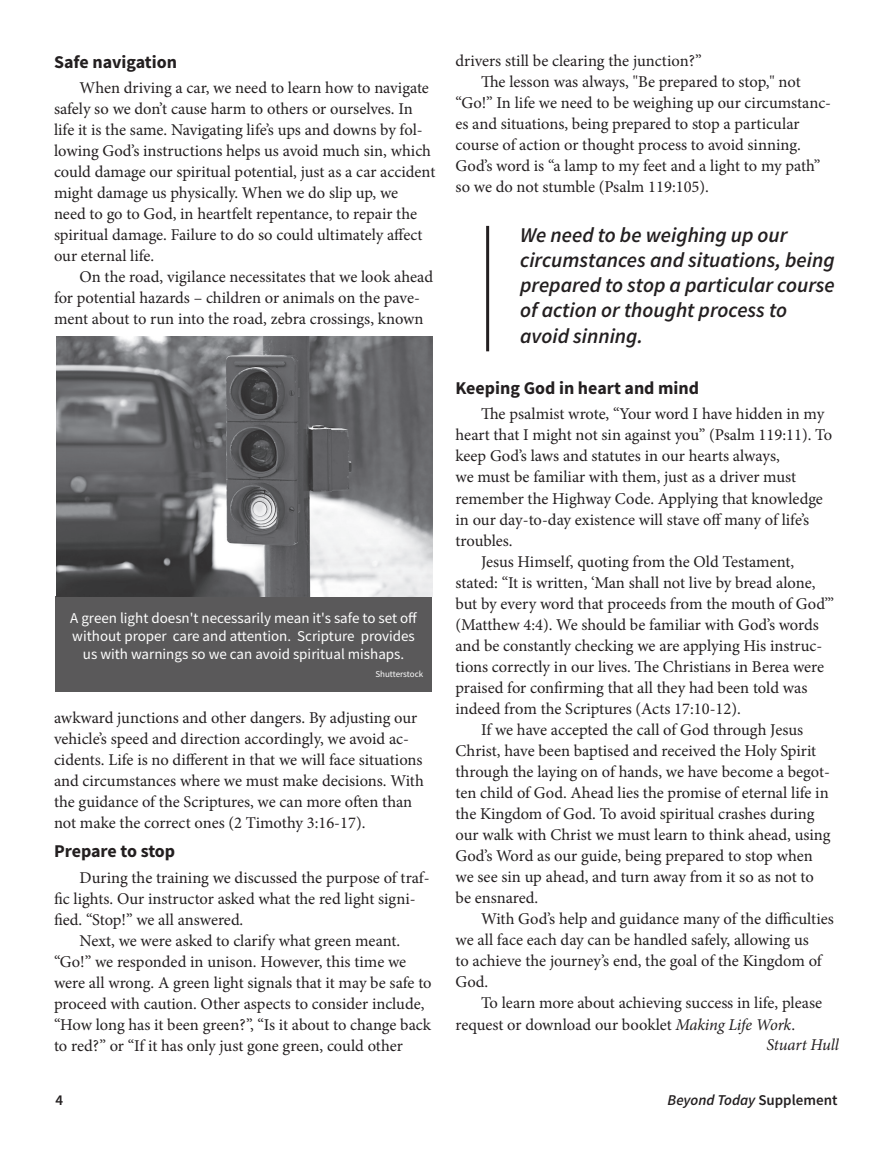
<style>
.page{position:relative;width:893px;height:1161px;background:#fff}
.page>*{position:absolute;margin:0;border:0;box-sizing:border-box;transform-origin:0 0}
.t1{font:italic 600 21px/25.2px "Source Sans Pro";color:#231f20}
.t2{font:700 18px "Source Sans Pro";color:#231f20}
.t3{font:16.5px/21px "Minion Pro";color:#231f20}
.t4{font:italic 16.5px "Minion Pro";letter-spacing:-.005em;color:#231f20}
.t5{font:15px/18px "Source Sans Pro";color:#fff;text-align:center}
.t6{font:italic 600 15px "Source Sans Pro";color:#231f20}
.t7{font:600 15px "Source Sans Pro";color:#231f20}
.t8{font:9px "Source Sans Pro";color:#fff}
.s1{font-style:italic}
.s2{font-style:normal}
</style>
<div class="page">
<div style="left:56px;top:596px;width:376px;height:96px;background:#5a595a"></div>
<img style="left:56px;top:336px;width:377px;height:260px">
<hr style="left:486px;top:226px;width:3px;height:125px;background:#231f20">
<p class="t2" style="left:54px;top:49px;width:125px">Safe navigation</p>
<p class="t3" style="left:54px;top:77px;width:383px;text-indent:26px">When driving a car, we need to learn how to navigate safely so we don’t cause harm to others or ourselves. In life it is the same. Navigating life’s ups and downs by fol&shy;lowing God’s instructions helps us avoid much sin, which could damage our spiritual potential, just as a car accident might damage us physically. When we do slip up, we<br>need to go to God, in heartfelt repentance, to repair the spiritual damage. Failure to do so could ultimately affect our eternal life.</p>
<p class="t3" style="left:54px;top:266px;width:381px;text-indent:26px">On the road, vigilance necessitates that we look ahead for potential hazards – children or animals on the pave&shy;ment about to run into the road, zebra crossings, known</p>
<p class="t5" style="left:70px;top:608px;width:349px">A green light doesn't necessarily mean it's safe to set off without proper care and attention. Scripture provides us with warnings so we can avoid spiritual mishaps.</p>
<p class="t8" style="left:375px;top:668px;width:49px">Shutterstock</p>
<p class="t3" style="left:54px;top:707px;width:371px">awkward junctions and other dangers. By adjusting our vehicle’s speed and direction accordingly, we avoid ac&shy;cidents. Life is no different in that we will face situations and circumstances where we must make decisions. With the guidance of the Scriptures, we can more often than not make the correct ones (2 Timothy 3:16-17).</p>
<p class="t2" style="left:54px;top:839px;width:123px">Prepare to stop</p>
<p class="t3" style="left:80px;top:867px;width:352px">During the training we discussed the purpose of traf-</p>
<p class="t3" style="left:54px;top:888px;width:363px">fic lights. Our instructor asked what the red light signi-</p>
<p class="t3" style="left:54px;top:909px;width:191px">fied. “Stop!” we all answered.</p>
<p class="t3" style="left:80px;top:930px;width:322px">Next, we were asked to clarify what green meant.</p>
<p class="t3" style="left:54px;top:951px;width:354px">“Go!” we responded in unison. However, this time we</p>
<p class="t3" style="left:54px;top:972px;width:379px">were all wrong. A green light signals that it may be safe to</p>
<p class="t3" style="left:54px;top:993px;width:372px">proceed with caution. Other aspects to consider include,</p>
<p class="t3" style="left:54px;top:1014px;width:378px">“How long has it been green?”, “Is it about to change back</p>
<p class="t3" style="left:54px;top:1035px;width:350px">to red?” or “If it has only just gone green, could other</p>
<p class="t3" style="left:455px;top:50px;width:248px">drivers still be clearing the junction?”</p>
<p class="t3" style="left:481px;top:71px;width:321px">The lesson was always, "Be prepared to stop," not</p>
<p class="t3" style="left:455px;top:92px;width:377px">“Go!” In life we need to be weighing up our circumstanc-</p>
<p class="t3" style="left:455px;top:113px;width:346px">es and situations, being prepared to stop a particular</p>
<p class="t3" style="left:455px;top:134px;width:347px">course of action or thought process to avoid sinning.</p>
<p class="t3" style="left:455px;top:155px;width:366px">God’s word is “a lamp to my feet and a light to my path”</p>
<p class="t3" style="left:455px;top:176px;width:255px">so we do not stumble (Psalm 119:105).</p>
<p class="t1" style="left:520px;top:222px;width:316px">We need to be weighing up our circumstances and situations, being prepared to stop a particular course of action or thought process to avoid sinning.</p>
<p class="t2" style="left:455px;top:376px;width:245px">Keeping God in heart and mind</p>
<p class="t3" style="left:481px;top:404px;width:345px">The psalmist wrote, “Your word I have hidden in my</p>
<p class="t3" style="left:455px;top:425px;width:378px">heart that I might not sin against you” (Psalm 119:11). To</p>
<p class="t3" style="left:455px;top:446px;width:326px">keep God’s laws and statutes in our hearts always,</p>
<p class="t3" style="left:455px;top:467px;width:342px">we must be familiar with them, just as a driver must</p>
<p class="t3" style="left:455px;top:488px;width:369px">remember the Highway Code. Applying that knowledge</p>
<p class="t3" style="left:455px;top:509px;width:355px">in our day-to-day existence will stave off many of life’s</p>
<p class="t3" style="left:455px;top:530px;width:59px">troubles.</p>
<p class="t3" style="left:481px;top:551px;width:315px">Jesus Himself, quoting from the Old Testament,</p>
<p class="t3" style="left:455px;top:572px;width:361px">stated: “It is written, ‘Man shall not live by bread alone,</p>
<p class="t3" style="left:455px;top:593px;width:380px">but by every word that proceeds from the mouth of God’”</p>
<p class="t3" style="left:455px;top:614px;width:365px">(Matthew 4:4). We should be familiar with God’s words</p>
<p class="t3" style="left:455px;top:635px;width:368px">and be constantly checking we are applying His instruc-</p>
<p class="t3" style="left:455px;top:656px;width:370px">tions correctly in our lives. The Christians in Berea were</p>
<p class="t3" style="left:455px;top:677px;width:353px">praised for confirming that all they had been told was</p>
<p class="t3" style="left:455px;top:698px;width:287px">indeed from the Scriptures (Acts 17:10-12).</p>
<p class="t3" style="left:481px;top:719px;width:324px">If we have accepted the call of God through Jesus</p>
<p class="t3" style="left:455px;top:740px;width:362px">Christ, have been baptised and received the Holy Spirit</p>
<p class="t3" style="left:455px;top:761px;width:376px">through the laying on of hands, we have become a begot-</p>
<p class="t3" style="left:455px;top:782px;width:375px">ten child of God. Ahead lies the promise of eternal life in</p>
<p class="t3" style="left:455px;top:803px;width:361px">the Kingdom of God. To avoid spiritual crashes during</p>
<p class="t3" style="left:455px;top:824px;width:376px">our walk with Christ we must learn to think ahead, using</p>
<p class="t3" style="left:455px;top:845px;width:359px">God’s Word as our guide, being prepared to stop when</p>
<p class="t3" style="left:455px;top:866px;width:360px">we see sin up ahead, and turn away from it so as not to</p>
<p class="t3" style="left:455px;top:887px;width:84px">be ensnared.</p>
<p class="t3" style="left:481px;top:908px;width:354px">With God’s help and guidance many of the difficulties</p>
<p class="t3" style="left:455px;top:929px;width:355px">we all face each day can be handled safely, allowing us</p>
<p class="t3" style="left:455px;top:950px;width:368px">to achieve the journey’s end, the goal of the Kingdom of</p>
<p class="t3" style="left:455px;top:971px;width:34px">God.</p>
<p class="t3" style="left:481px;top:993px;width:343px">To learn more about achieving success in life, please</p>
<p class="t3" style="left:455px;top:1014px;width:341px">request or download our booklet <span class="s1">Making Life Work</span>.</p>
<p class="t4" style="left:766px;top:1034px;width:74px">Stuart Hull</p>
<p class="t7" style="left:56px;top:1090px;width:9px">4</p>
<p class="t6" style="left:668px;top:1090px;width:171px">Beyond Today <span class="s2">Supplement</span></p>
</div>
